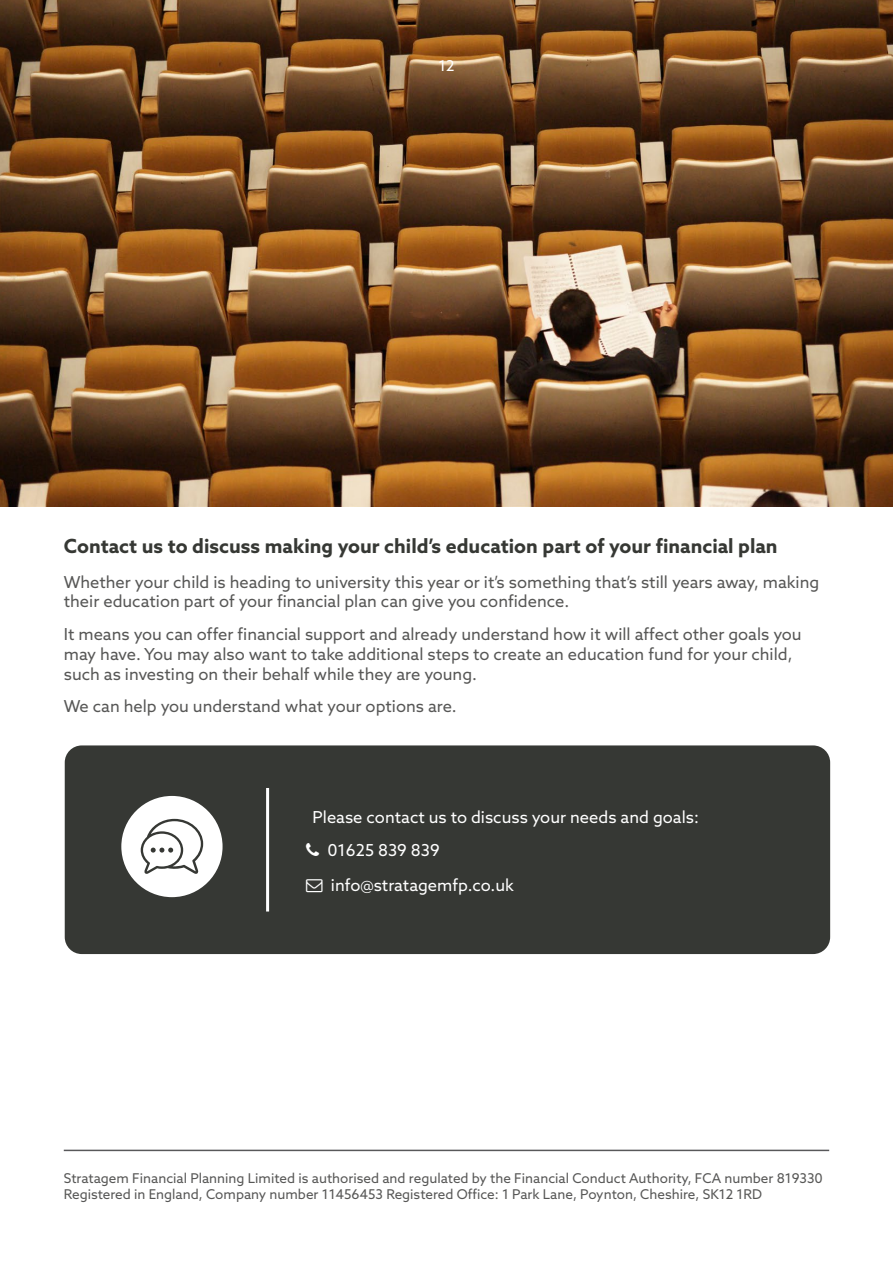
<style>
.page{position:relative;width:893px;height:1263px;background:#fff}
.page>*{position:absolute;margin:0;border:0;box-sizing:border-box;transform-origin:0 0}
.t1{font:700 19.5px "Azo Sans";color:#363834}
.t2{font:16.5px/19.8px "Azo Sans";color:#575756}
.t3{font:16.5px "Azo Sans";color:#fff}
.t4{font:15px "Azo Sans";color:#fff}
.t5{font:13.5px/16.2px "Azo Sans";color:#575756}
</style>
<div class="page">
<img style="left:0;top:0;width:893px;height:506px">
<div style="left:65px;top:745px;width:765px;height:209px;background:#363834;border-radius:17px"></div>
<hr style="left:266px;top:788px;width:3px;height:123px;background:#fff">
<div style="left:121px;top:796px;width:102px;height:101px;background:#fff;border-radius:50%"></div>
<svg style="left:141px;top:819px;width:62px;height:55px"></svg>
<hr style="left:64px;top:1150px;width:765px;height:1px;background:#58585a">
<p class="t4" style="left:438px;top:56px;width:18px">12</p>
<p class="t1" style="left:64px;top:533px;width:715px">Contact us to discuss making your child’s education part of your financial plan</p>
<p class="t2" style="left:64px;top:572px;width:757px">Whether your child is heading to university this year or it’s something that’s still years away, making their education part of your financial plan can give you confidence.</p>
<p class="t2" style="left:64px;top:624px;width:739px">It means you can offer financial support and already understand how it will affect other goals you may have. You may also want to take additional steps to create an education fund for your child, such as investing on their behalf while they are young.</p>
<p class="t2" style="left:64px;top:696px;width:395px">We can help you understand what your options are.</p>
<p class="t3" style="left:313px;top:806px;width:388px">Please contact us to discuss your needs and goals:</p>
<p class="t3" style="left:327px;top:839px;width:114px">01625 839 839</p>
<p class="t3" style="left:331px;top:874px;width:184px">info@stratagemfp.co.uk</p>
<p class="t5" style="left:64px;top:1170px;width:761px">Stratagem Financial Planning Limited is authorised and regulated by the Financial Conduct Authority, FCA number 819330<br>Registered in England, Company number 11456453 Registered Office: 1 Park Lane, Poynton, Cheshire, SK12 1RD</p>
</div>
